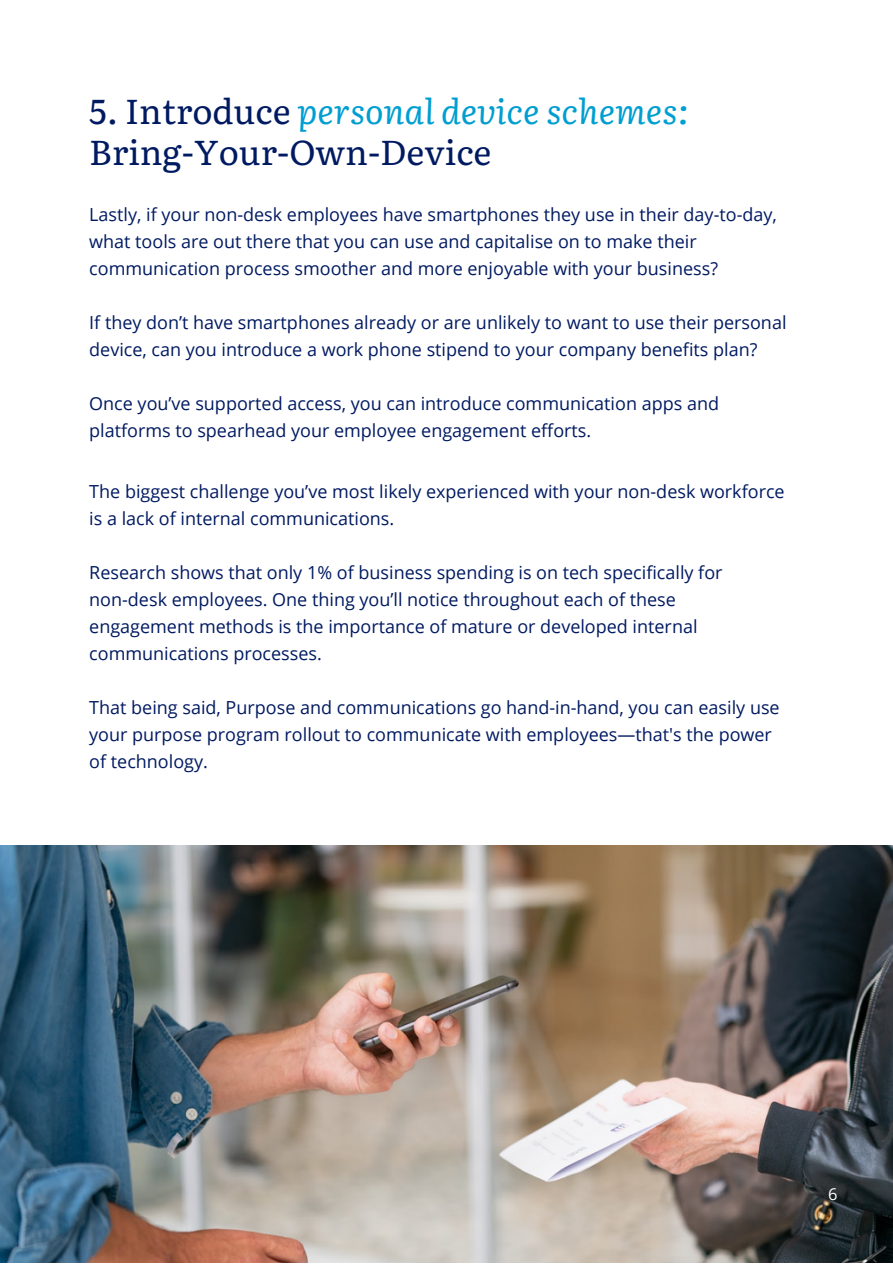
<style>
.page{position:relative;width:893px;height:1264px;background:#fff}
.page>*{position:absolute;margin:0;border:0;box-sizing:border-box;transform-origin:0 0}
.t1{font:34.5px/40.5px "Literata";color:#001a61}
.t2{font:18px/27px "Open Sans";color:#001a61}
.t3{font:16.5px "Open Sans";color:#fff}
.s1{font-style:italic;color:#009ed1}
</style>
<div class="page">
<img style="left:0;top:845px;width:892px;height:417px">
<h1 class="t1" style="left:89px;top:89px;width:600px">5. Introduce <span class="s1">personal device schemes:<br></span>Bring-Your-Own-Device</h1>
<p class="t2" style="left:89px;top:201px;width:689px">Lastly, if your non-desk employees have smartphones they use in their day-to-day, what tools are out there that you can use and capitalise on to make their communication process smoother and more enjoyable with your business?</p>
<p class="t2" style="left:89px;top:309px;width:698px">If they don’t have smartphones already or are unlikely to want to use their personal device, can you introduce a work phone stipend to your company benefits plan?</p>
<p class="t2" style="left:89px;top:390px;width:631px">Once you’ve supported access, you can introduce communication apps and platforms to spearhead your employee engagement efforts.</p>
<p class="t2" style="left:89px;top:477px;width:696px">The biggest challenge you’ve most likely experienced with your non-desk workforce is a lack of internal communications.</p>
<p class="t2" style="left:89px;top:558px;width:634px">Research shows that only 1% of business spending is on tech specifically for non-desk employees. One thing you’ll notice throughout each of these engagement methods is the importance of mature or developed internal communications processes.</p>
<p class="t2" style="left:89px;top:693px;width:692px">That being said, Purpose and communications go hand-in-hand, you can easily use your purpose program rollout to communicate with employees—that's the power of technology.</p>
<p class="t3" style="left:828px;top:1182px;width:11px">6</p>
</div>
